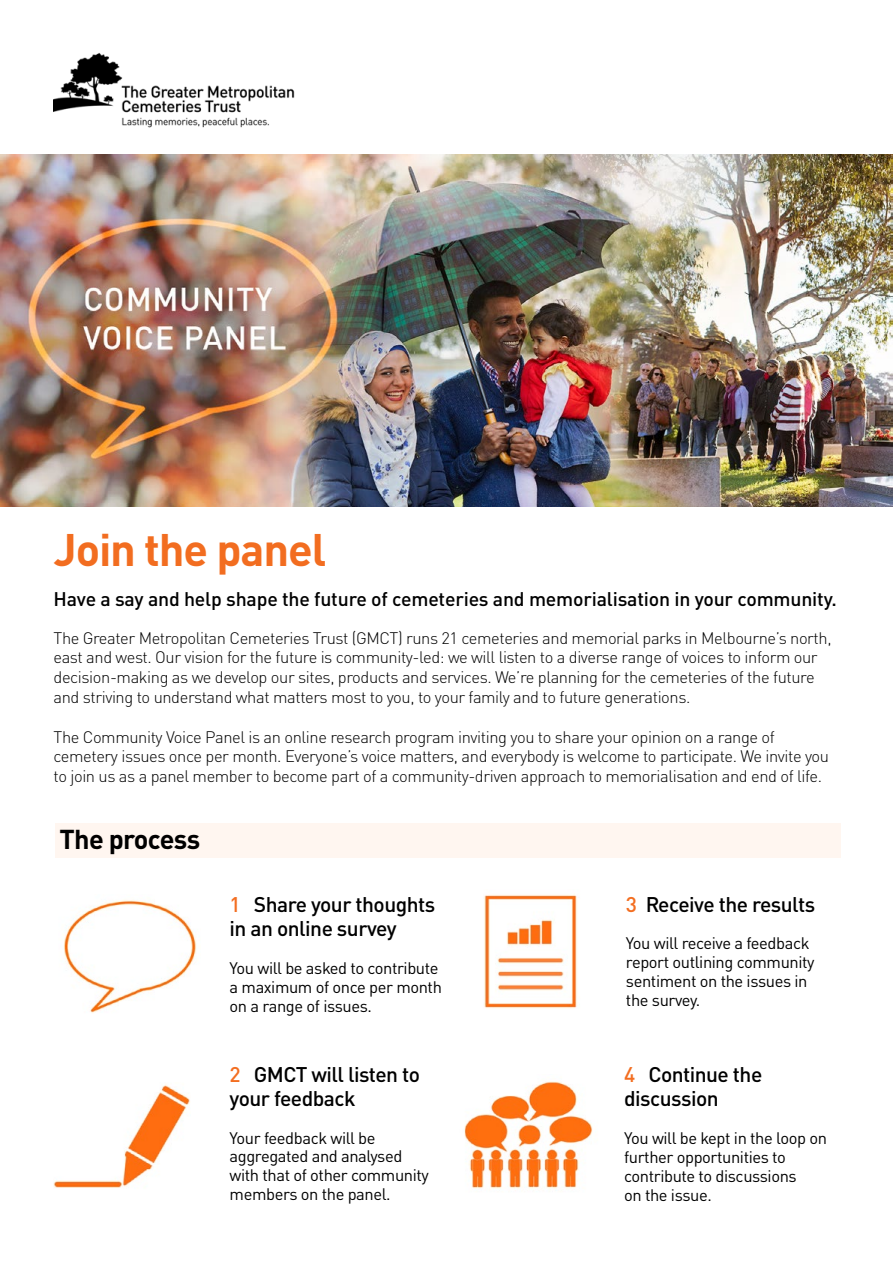
<style>
.page{position:relative;width:893px;height:1263px;background:#fff}
.page>*{position:absolute;margin:0;border:0;box-sizing:border-box;transform-origin:0 0}
.t1{font:700 45px "DINOT";letter-spacing:-.025em;color:#f26d20}
.t2{font:700 27px "DINOT";letter-spacing:-.025em;color:#000}
.t3{font:500 21px/24px "DINOT";letter-spacing:-.025em;color:#000}
.t4{font:500 19.5px "DINOT";letter-spacing:-.01em;color:#000}
.t5{font:300 16.5px/19.8px "DIN Pro";letter-spacing:-.025em;color:#000}
.t6{font:16.5px/18.9px "DINOT";letter-spacing:-.025em;color:#000}
.s1{color:#f36e21}
</style>
<div class="page">
<img style="left:0;top:154px;width:893px;height:353px">
<img style="left:54px;top:53px;width:241px;height:75px">
<div style="left:55px;top:823px;width:785px;height:34px;background:#fff6f0"></div>
<img style="left:64px;top:900px;width:133px;height:113px">
<img style="left:54px;top:1084px;width:136px;height:104px">
<img style="left:484px;top:894px;width:93px;height:114px">
<img style="left:464px;top:1081px;width:129px;height:108px">
<h1 class="t1" style="left:54px;top:521px;width:274px">Join the panel</h1>
<p class="t4" style="left:54px;top:586px;width:785px">Have a say and help shape the future of cemeteries and memorialisation in your community.</p>
<p class="t5" style="left:54px;top:626px;width:780px">The Greater Metropolitan Cemeteries Trust (GMCT) runs 21 cemeteries and memorial parks in Melbourne’s north, east and west. Our vision for the future is community-led: we will listen to a diverse range of voices to inform our decision-making as we develop our sites, products and services. We’re planning for the cemeteries of the future and striving to understand what matters most to you, to your family and to future generations.</p>
<p class="t5" style="left:54px;top:725px;width:777px">The Community Voice Panel is an online research program inviting you to share your opinion on a range of cemetery issues once per month. Everyone’s voice matters, and everybody is welcome to participate. We invite you to join us as a panel member to become part of a community-driven approach to memorialisation and end of life.</p>
<h2 class="t2" style="left:59px;top:822px;width:142px">The process</h2>
<p class="t3" style="left:230px;top:892px;width:207px"><span class="s1">1</span> Share your thoughts in an online survey</p>
<p class="t6" style="left:230px;top:958px;width:214px">You will be asked to contribute a maximum of once per month on a range of issues.</p>
<p class="t3" style="left:230px;top:1062px;width:192px"><span class="s1">2</span> GMCT will listen to your feedback</p>
<p class="t6" style="left:230px;top:1128px;width:201px">Your feedback will be aggregated and analysed with that of other community members on the panel.</p>
<p class="t3" style="left:626px;top:891px;width:191px"><span class="s1">3</span> Receive the results</p>
<p class="t6" style="left:626px;top:934px;width:190px">You will receive a feedback report outlining community sentiment on the issues in the survey.</p>
<p class="t3" style="left:624px;top:1062px;width:140px"><span class="s1">4</span> Continue the discussion</p>
<p class="t6" style="left:624px;top:1128px;width:204px">You will be kept in the loop on further opportunities to contribute to discussions<br>on the issue.</p>
</div>
